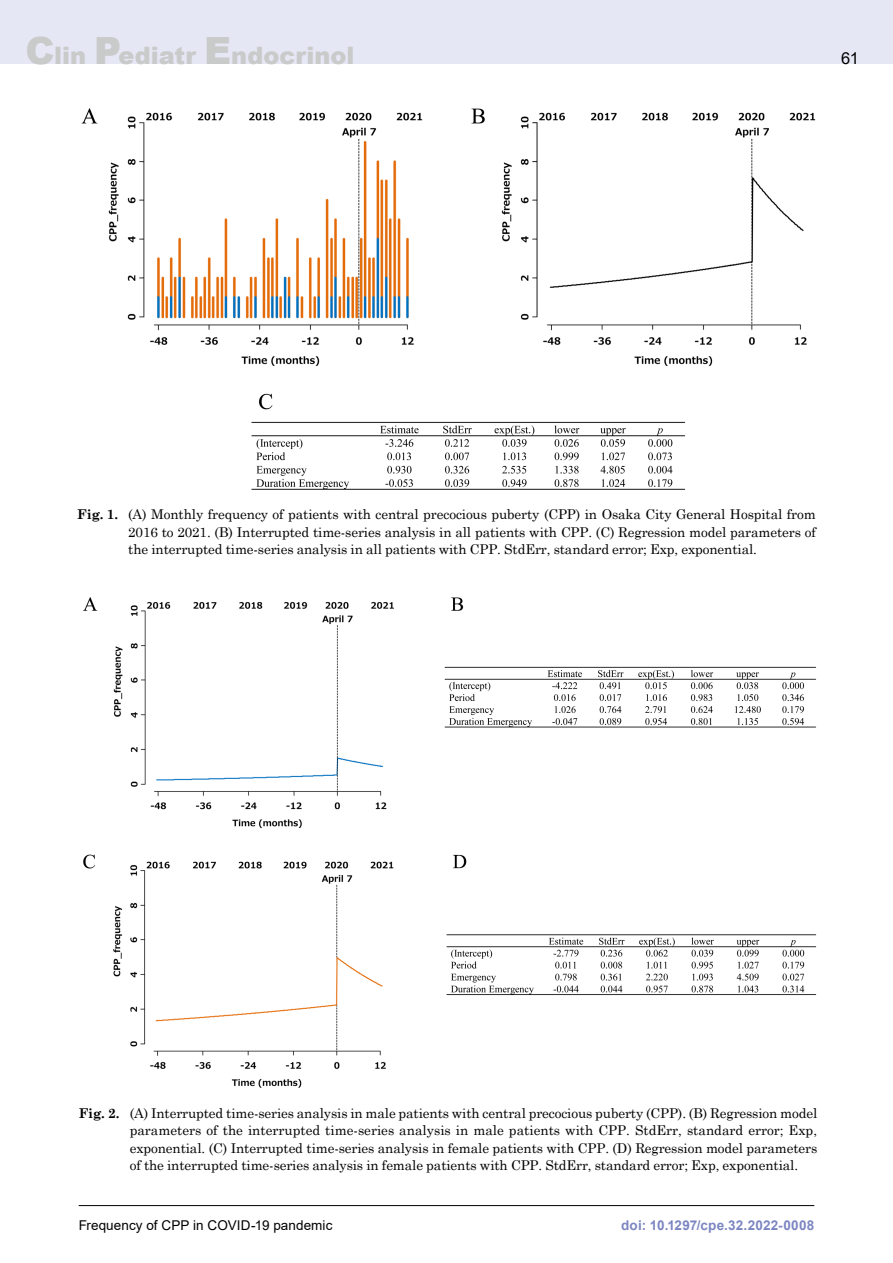
<style>
.page{position:relative;width:893px;height:1263px;background:#fff}
.page>*{position:absolute;margin:0;border:0;box-sizing:border-box;transform-origin:0 0}
.t1{font:900 24px "Arial";color:#c9caca}
.t2{font:16.5px "Arial";color:#000}
.t3{font:13.5px/17.2px "Century Schoolbook";letter-spacing:-.01em;color:#000;text-align:justify}
.t4{font:13.5px "Arial";letter-spacing:.005em;color:#000}
.t5{font:700 13.5px "Arial";letter-spacing:.015em;color:#7c86c1}
.s1{font-size:37.5px}
.s2{font-weight:700}
</style>
<div class="page">
<div style="left:0;top:0;width:893px;height:64px;background:#e6e7f4"></div>
<hr style="left:79px;top:1205px;width:735px;height:1px;background:#000">
<img style="left:81px;top:108px;width:735px;height:382px">
<img style="left:83px;top:597px;width:734px;height:491px">
<h1 class="t1" style="left:26px;top:38px;width:330px"><span class="s1">C</span>lin <span class="s1">P</span>ediatr <span class="s1">E</span>ndocrinol</h1>
<p class="t2" style="left:841px;top:47px;width:19px">61</p>
<p class="t3" style="left:128px;top:505px;width:689px;text-indent:-51px"><span class="s2">Fig. 1.</span> (A) Monthly frequency of patients with central precocious puberty (CPP) in Osaka City General Hospital from 2016 to 2021. (B) Interrupted time-series analysis in all patients with CPP. (C) Regression model parameters of the interrupted time-series analysis in all patients with CPP. StdErr, standard error; Exp, exponential.</p>
<p class="t3" style="left:130px;top:1103px;width:689px;text-indent:-51px"><span class="s2">Fig. 2.</span> (A) Interrupted time-series analysis in male patients with central precocious puberty (CPP). (B) Regression model parameters of the interrupted time-series analysis in male patients with CPP. StdErr, standard error; Exp, exponential. (C) Interrupted time-series analysis in female patients with CPP. (D) Regression model parameters of the interrupted time-series analysis in female patients with CPP. StdErr, standard error; Exp, exponential.</p>
<p class="t4" style="left:79px;top:1216px;width:255px">Frequency of CPP in COVID-19 pandemic</p>
<p class="t5" style="left:621px;top:1216px;width:195px">doi: 10.1297/cpe.32.2022-0008</p>
</div>
